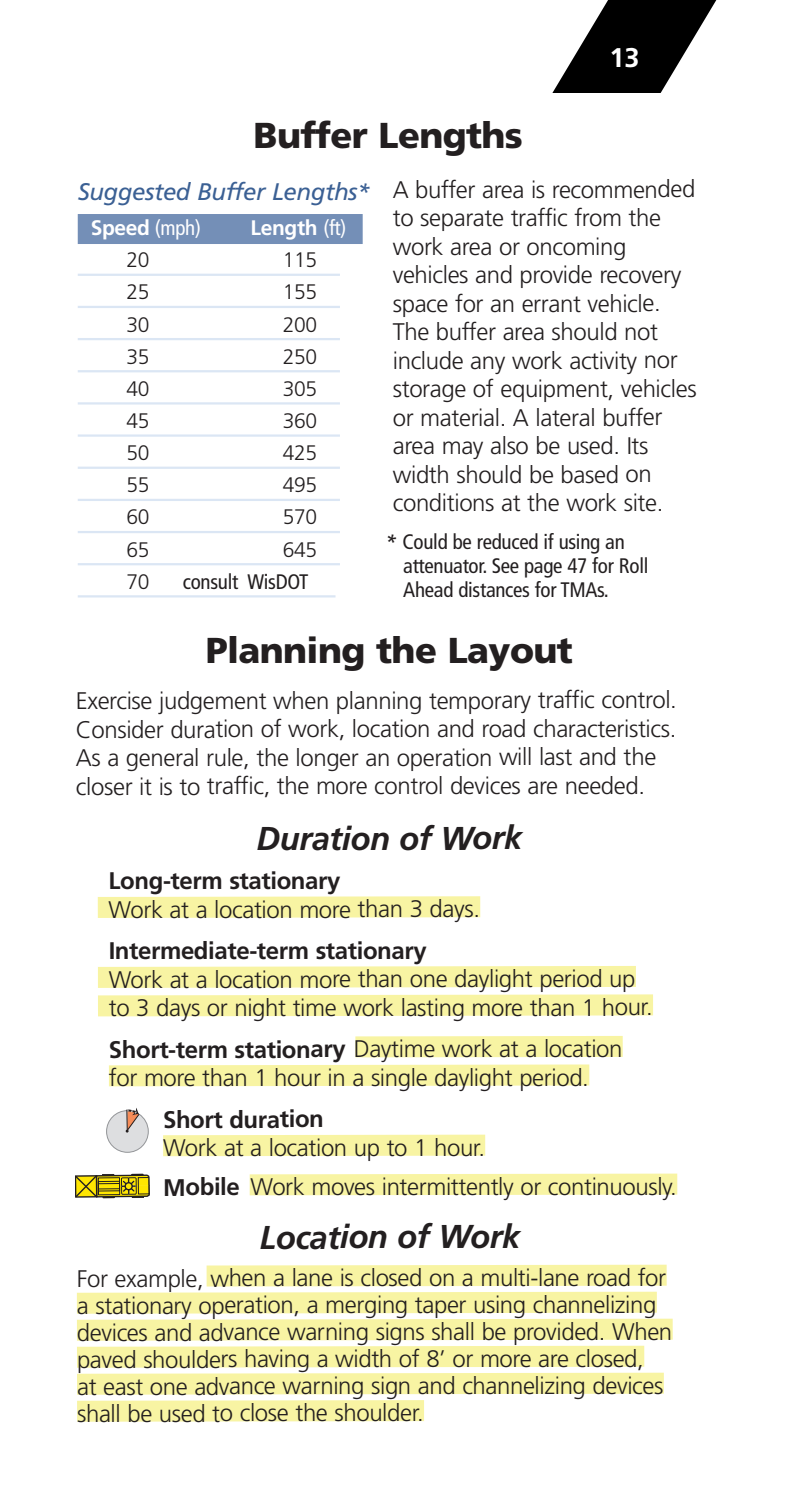
<style>
.page{position:relative;width:785px;height:1512px;background:#fff}
.page>*{position:absolute;margin:0;border:0;box-sizing:border-box;transform-origin:0 0}
.t1{font:900 36px "Frutiger";letter-spacing:-.02em;color:#231f20}
.t2{font:italic 700 33px "Frutiger";letter-spacing:-.02em;color:#231f20}
.t3{font:700 27px "Frutiger";color:#fff}
.t4{font:300 24px/28.5px "Frutiger";letter-spacing:-.02em;color:#231f20}
.t5{font:700 24px "Frutiger";letter-spacing:-.02em;color:#231f20}
.t6{font:italic 24px "Frutiger";letter-spacing:-.015em;color:#3b6094}
.t7{font:condensed 21px/24px "Frutiger";letter-spacing:-.015em;color:#231f20}
.t8{font:300 21px "Frutiger";letter-spacing:-.015em;color:#231f20}
.t9{font:700 21px "Frutiger";letter-spacing:-.015em;color:#fff}
.s1{font-weight:400;font-stretch:condensed}
.s2{font-style:italic;font-stretch:normal}
.s3{font-weight:700}
</style>
<div class="page">
<div style="left:98px;top:896px;width:382px;height:22px;background:#f8f4a3"></div>
<svg style="left:98px;top:966px;width:555px;height:51px"></svg>
<div style="left:355px;top:1036px;width:267px;height:21px;background:#f8f4a3"></div>
<div style="left:109px;top:1064px;width:480px;height:22px;background:#f8f4a3"></div>
<div style="left:163px;top:1135px;width:322px;height:21px;background:#f8f4a3"></div>
<div style="left:249px;top:1174px;width:427px;height:21px;background:#f8f4a3"></div>
<div style="left:206px;top:1265px;width:460px;height:22px;background:#f8f4a3"></div>
<svg style="left:76px;top:1281px;width:597px;height:114px"></svg>
<div style="left:77px;top:1400px;width:347px;height:22px;background:#f8f4a3"></div>
<svg style="left:552px;top:0;width:165px;height:93px"></svg>
<div style="left:78px;top:214px;width:284px;height:30px;background:#748fb7"></div>
<hr style="left:78px;top:274px;width:262px;height:2px;background:#dbe6f4">
<hr style="left:78px;top:306px;width:262px;height:2px;background:#dbe6f4">
<hr style="left:78px;top:338px;width:262px;height:2px;background:#dbe6f4">
<hr style="left:78px;top:370px;width:262px;height:2px;background:#dbe6f4">
<hr style="left:78px;top:402px;width:262px;height:3px;background:#dbe6f4">
<hr style="left:78px;top:434px;width:262px;height:3px;background:#dbe6f4">
<hr style="left:78px;top:467px;width:262px;height:2px;background:#dbe6f4">
<hr style="left:78px;top:499px;width:262px;height:2px;background:#dbe6f4">
<hr style="left:78px;top:531px;width:262px;height:2px;background:#dbe6f4">
<hr style="left:78px;top:563px;width:262px;height:2px;background:#dbe6f4">
<hr style="left:78px;top:595px;width:257px;height:3px;background:#dbe6f4">
<svg style="left:106px;top:1108px;width:43px;height:45px"></svg>
<svg style="left:75px;top:1173px;width:75px;height:26px;background:#ac9e2b"></svg>
<p class="t3" style="left:609px;top:47px;width:32px">13</p>
<h1 class="t1" style="left:253px;top:121px;width:271px">Buffer Lengths</h1>
<p class="t4" style="left:392px;top:177px;width:305px">A buffer area is recommended to separate traffic from the work area or oncoming vehicles and provide recovery space for an errant vehicle.<br>The buffer area should not include any work activity nor storage of equipment, vehicles or material. A lateral buffer area may also be used. Its width should be based on conditions at the work site.</p>
<p class="t6" style="left:78px;top:182px;width:294px">Suggested Buffer Lengths*</p>
<p class="t9" style="left:91px;top:219px;width:112px">Speed <span class="s1">(mph)</span></p>
<p class="t9" style="left:250px;top:219px;width:97px">Length <span class="s1">(ft)</span></p>
<p class="t8" style="left:126px;top:251px;width:24px">20</p>
<p class="t8" style="left:283px;top:251px;width:36px">115</p>
<p class="t8" style="left:126px;top:284px;width:24px">25</p>
<p class="t8" style="left:283px;top:284px;width:36px">155</p>
<p class="t8" style="left:126px;top:316px;width:24px">30</p>
<p class="t8" style="left:283px;top:316px;width:36px">200</p>
<p class="t8" style="left:126px;top:348px;width:24px">35</p>
<p class="t8" style="left:283px;top:348px;width:36px">250</p>
<p class="t8" style="left:126px;top:380px;width:24px">40</p>
<p class="t8" style="left:283px;top:380px;width:36px">305</p>
<p class="t8" style="left:126px;top:412px;width:24px">45</p>
<p class="t8" style="left:283px;top:412px;width:36px">360</p>
<p class="t8" style="left:126px;top:444px;width:24px">50</p>
<p class="t8" style="left:283px;top:444px;width:36px">425</p>
<p class="t8" style="left:126px;top:477px;width:24px">55</p>
<p class="t8" style="left:283px;top:477px;width:36px">495</p>
<p class="t8" style="left:126px;top:509px;width:24px">60</p>
<p class="t8" style="left:283px;top:509px;width:36px">570</p>
<p class="t8" style="left:126px;top:541px;width:24px">65</p>
<p class="t8" style="left:283px;top:541px;width:36px">645</p>
<p class="t8" style="left:126px;top:573px;width:24px">70</p>
<p class="t7" style="left:183px;top:571px;width:127px">consult WisDOT</p>
<p class="t7" style="left:403px;top:531px;width:246px;text-indent:-18px"><span class="s2">*</span> Could be reduced if using an attenuator. See page 47 for Roll<br>Ahead distances for TMAs.</p>
<h1 class="t1" style="left:205px;top:636px;width:368px">Planning the Layout</h1>
<p class="t4" style="left:76px;top:688px;width:602px">Exercise judgement when planning temporary traffic control.<br>Consider duration of work, location and road characteristics.<br>As a general rule, the longer an operation will last and the closer it is to traffic, the more control devices are needed.</p>
<h2 class="t2" style="left:256px;top:825px;width:267px">Duration of Work</h2>
<p class="t5" style="left:108px;top:871px;width:233px">Long-term stationary</p>
<p class="t4" style="left:109px;top:897px;width:372px">Work at a location more than 3 days.</p>
<p class="t5" style="left:109px;top:941px;width:319px">Intermediate-term stationary</p>
<p class="t4" style="left:109px;top:967px;width:545px">Work at a location more than one daylight period up to 3 days or night time work lasting more than 1 hour.</p>
<p class="t4" style="left:109px;top:1036px;width:515px"><span class="s3">Short-term stationary</span> Daytime work at a location for more than 1 hour in a single daylight period.</p>
<p class="t5" style="left:163px;top:1110px;width:162px">Short duration</p>
<p class="t4" style="left:163px;top:1130px;width:515px;line-height:39px">Work at a location up to 1 hour.<br><span class="s3">Mobile</span> Work moves intermittent ly or continuously.</p>
<h2 class="t2" style="left:260px;top:1224px;width:262px">Location of Work</h2>
<p class="t4" style="left:77px;top:1266px;width:596px;line-height:27px">For example, when a lane is closed on a multi-lane road for a stationary operation, a merging taper using channelizing devices and advance warning signs shall be provided. When paved shoulders having a width of 8’ or more are closed,<br>at east one advance warning sign and channelizing devices shall be used to close the shoulder.</p>
</div>
